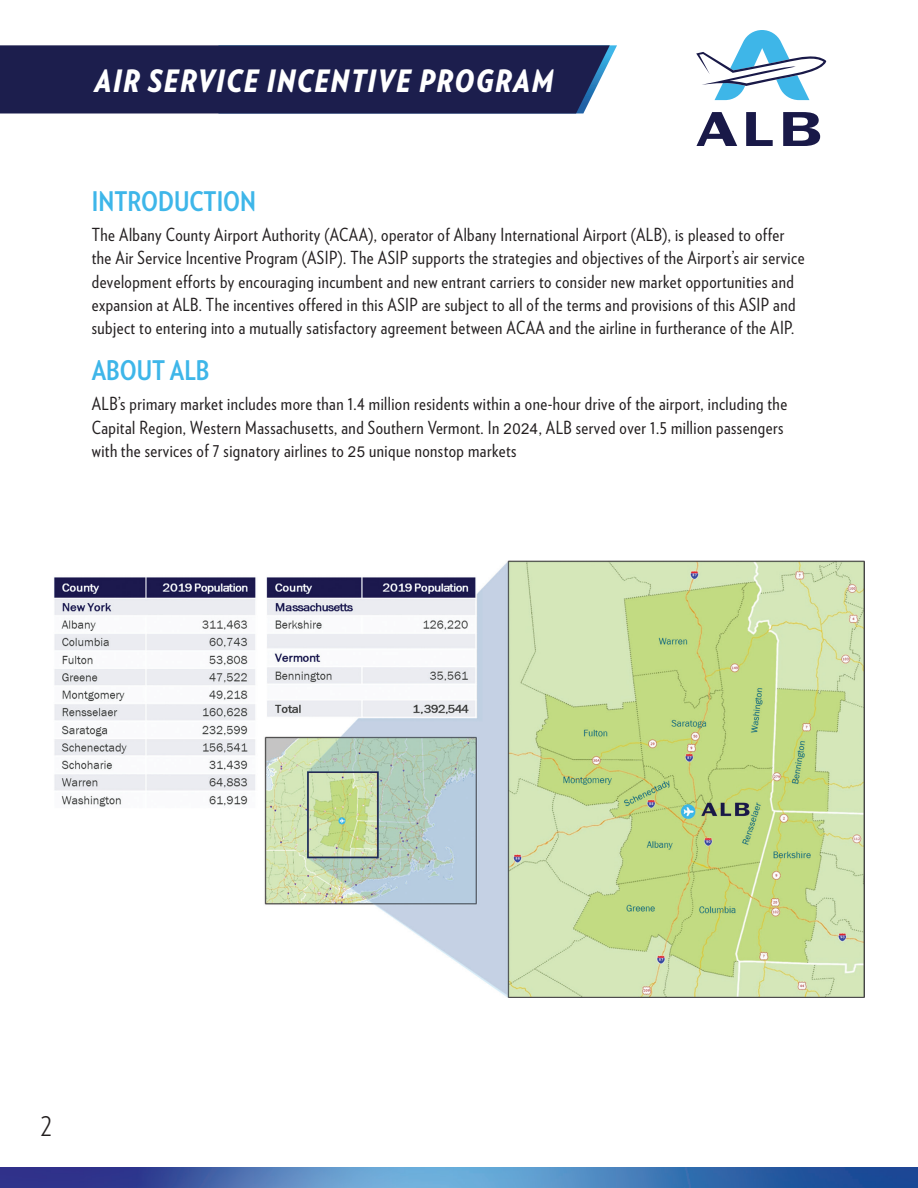
<style>
.page{position:relative;width:918px;height:1188px;background:#fff}
.page>*{position:absolute;margin:0;border:0;box-sizing:border-box;transform-origin:0 0}
.t1{font:italic 900 30.75px "Verlag Condensed";letter-spacing:.05em;color:#fff}
.t2{font:300 30px "Verlag Condensed";color:#231f20}
.t3{font:700 27px "Verlag Condensed";color:#3eb6e9}
.t4{font:18px/23.4px "Verlag Condensed";letter-spacing:.025em;color:#231f20}
.s1{font-family:"Arial";font-size:15px}
</style>
<div class="page">
<img style="left:0;top:1167px;width:918px;height:21px">
<svg style="left:696px;top:112px;width:41px;height:34px"></svg>
<svg style="left:746px;top:112px;width:27px;height:34px"></svg>
<svg style="left:783px;top:112px;width:37px;height:34px"></svg>
<svg style="left:696px;top:30px;width:130px;height:70px"></svg>
<img style="left:54px;top:561px;width:811px;height:437px">
<div style="left:0;top:45px;width:617px;height:68px;background:#1c1e4d"></div>
<p class="t1" style="left:94px;top:57px;width:460px">AIR SERVICE INCENTIVE PROGRAM</p>
<p class="t3" style="left:92px;top:181px;width:166px">INTRODUCTION</p>
<p class="t4" style="left:92px;top:222px;width:714px">The Albany County Airport Authority (ACAA), operator of Albany International Airport (ALB), is pleased to offer the Air Service Incentive Program (ASIP). The ASIP supports the strategies and objectives of the Airport’s air service development efforts by encouraging incumbent and new entrant carriers to consider new market opportunities and expansion at ALB. The incentives offered in this ASIP are subject to all of the terms and provisions of this ASIP and subject to entering into a mutually satisfactory agreement between ACAA and the airline in furtherance of the AIP.</p>
<p class="t3" style="left:92px;top:350px;width:119px">ABOUT ALB</p>
<p class="t4" style="left:92px;top:392px;width:697px">ALB’s primary market includes more than 1.4 million residents within a one-hour drive of the airport, including the<br>Capital Region, Western Massachusetts, and Southern Vermont. In <span class="s1">2024</span>, ALB served over 1.5 million passengers with the services of 7 signatory airlines to <span class="s1">25</span> unique nonstop markets</p>
<h2 class="t2" style="left:41px;top:1105px;width:13px">2</h2>
</div>
